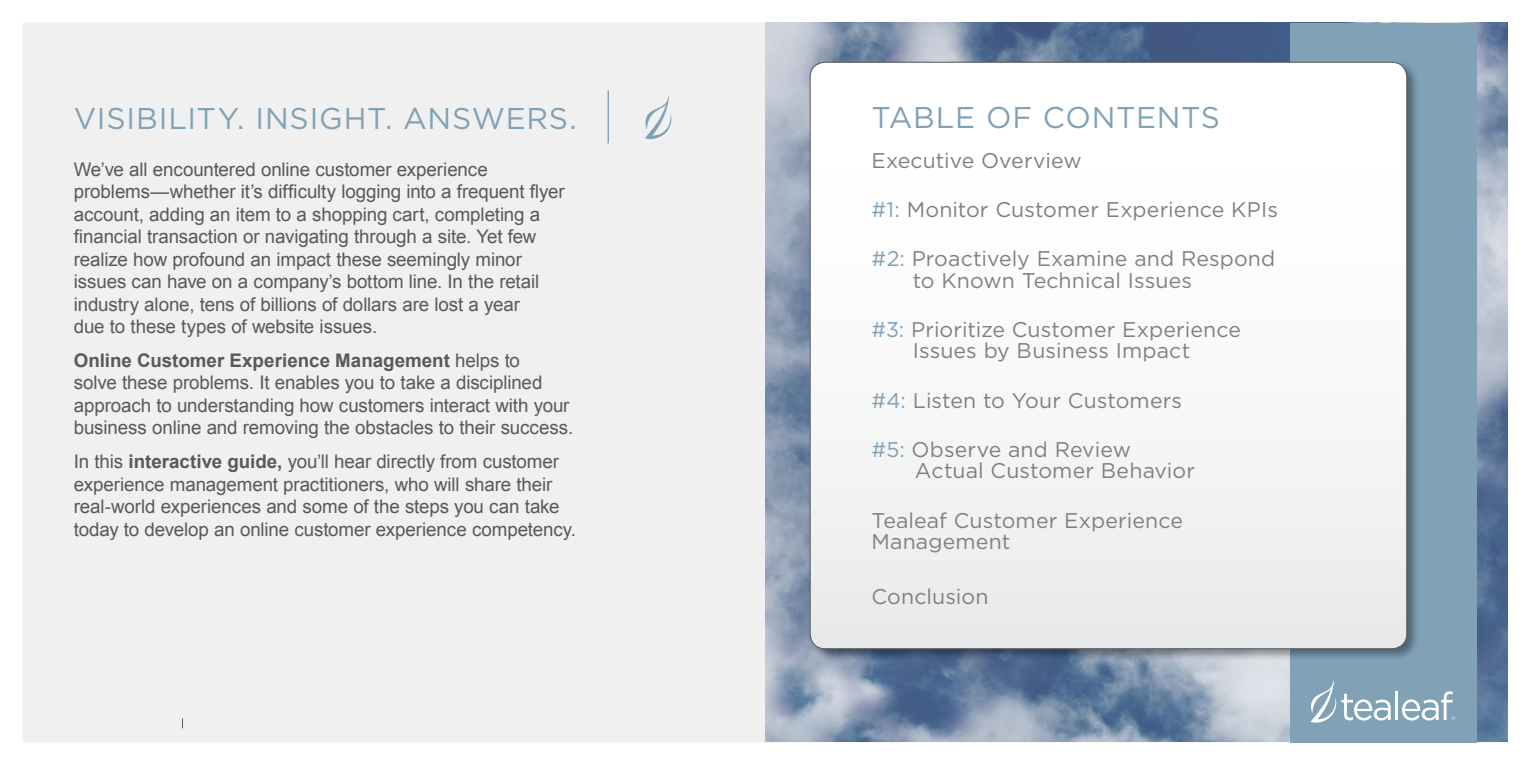
<style>
.page{position:relative;width:1530px;height:765px;background:#fff}
.page>*{position:absolute;margin:0;border:0;box-sizing:border-box;transform-origin:0 0}
.t1{font:30px "Gotham";letter-spacing:.03em;color:#80a1b6}
.t2{font:21.25px/21.2px "Gotham";letter-spacing:.005em;color:#7e8083}
.t3{font:18.75px/22.5px "Arial";letter-spacing:-.005em;color:#58595b}
.s1{font-weight:700}
.s2{color:#80a1b6}
</style>
<div class="page">
<div style="left:23px;top:22px;width:1484px;height:720px;background:#f0f0f1;border-radius:3px"></div>
<img style="left:765px;top:23px;width:743px;height:719px">
<div style="left:1291px;top:23px;width:186px;height:719px;background:#80a1b6"></div>
<div style="left:808px;top:61px;width:612px;height:601px;background:#000;opacity:.37"></div>
<svg style="left:810px;top:62px;width:597px;height:587px"></svg>
<svg style="left:1310px;top:680px;width:81px;height:43px"></svg>
<hr style="left:1395px;top:692px;width:3px;height:28px;background:#fff">
<svg style="left:1402px;top:691px;width:53px;height:30px"></svg>
<svg style="left:645px;top:95px;width:27px;height:45px"></svg>
<hr style="left:608px;top:91px;width:1px;height:52px;background:#80a1b6">
<h1 class="t1" style="left:74px;top:99px;width:116px">Visi bi lity</h1>
<h1 class="t1" style="left:237px;top:99px;width:246px">. Insight. Answer</h1>
<h1 class="t1" style="left:549px;top:99px;width:30px">s.</h1>
<p class="t3" style="left:74px;top:158px;width:492px">We’ve all encountered online customer experience problems—whether it’s difficulty logging into a frequent flyer account, adding an item to a shopping cart, completing a financial transaction or navigating through a site. Yet few realize how profound an impact these seemingly minor issues can have on a company’s bottom line. In the retail industry alone, tens of billions of dollars are lost a year<br>due to these types of website issues.</p>
<p class="t3" style="left:74px;top:349px;width:501px"><span class="s1">Online Customer Experience Management</span> helps to<br>solve these problems. It enables you to take a disciplined approach to understanding how customers interact with your business online and removing the obstacles to their success.</p>
<p class="t3" style="left:74px;top:450px;width:504px">In this <span class="s1">interactive guide,</span> you’ll hear directly from customer experience management practitioners, who will share their real-world experiences and some of the steps you can take today to develop an online customer experience competency.</p>
<h1 class="t1" style="left:872px;top:99px;width:350px">Table of contents</h1>
<p class="t2" style="left:872px;top:149px;width:212px">Executive Overview</p>
<p class="t2" style="left:872px;top:198px;width:408px"><span class="s2">#1:</span> Monitor Customer Experience KPIs</p>
<p class="t2" style="left:913px;top:248px;width:364px;text-indent:-41px"><span class="s2">#2:</span> Proactively Examine and Respond to Known Technical Issues</p>
<p class="t2" style="left:872px;top:318px;width:371px;text-align:center"><span class="s2">#3:</span> Prioritize Customer Experience<br>Issues by Business Impact</p>
<p class="t2" style="left:871px;top:389px;width:312px"><span class="s2">#4:</span> Listen to Your Customers</p>
<p class="t2" style="left:915px;top:438px;width:282px;text-indent:-44px"><span class="s2">#5:</span> Observe and Review<br>Actual Customer Behavior</p>
<p class="t2" style="left:871px;top:509px;width:313px">Tealeaf Customer Experience<br>Management</p>
<p class="t2" style="left:871px;top:585px;width:119px">Conclusion</p>
</div>
